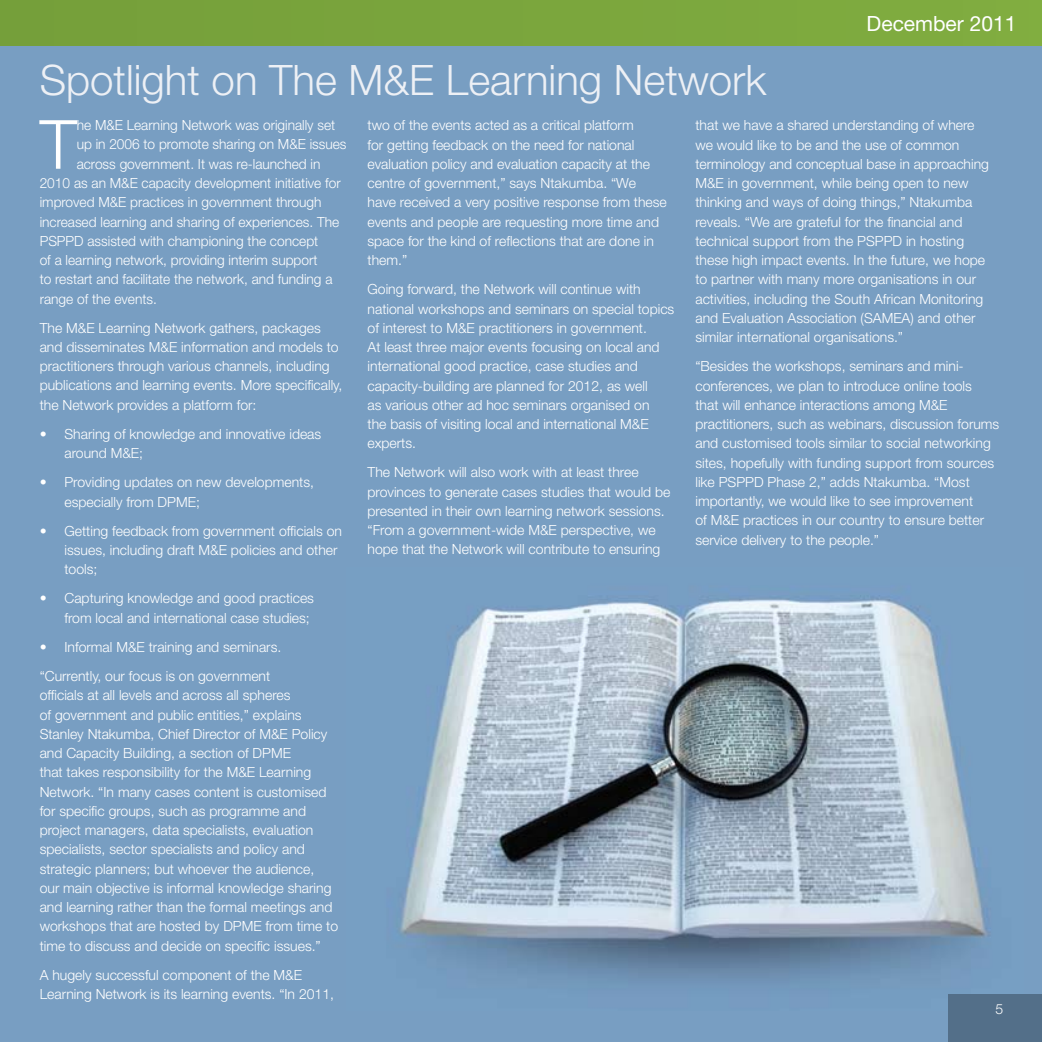
<style>
.page{position:relative;width:1042px;height:1042px;background:#fff}
.page>*{position:absolute;margin:0;border:0;box-sizing:border-box;transform-origin:0 0}
.t1{font:300 67.9px "Helvetica Neue LT Std";color:#fff}
.t2{font:300 42px "Helvetica Neue LT Std";color:#edf0f5}
.t3{font:21px "Helvetica Neue LT Std";color:#fff}
.t4{font:300 14px/19.2px "Helvetica Neue LT Std";color:#fff}
</style>
<div class="page">
<div style="left:0;top:47px;width:1042px;height:995px;background:#789ec2"></div>
<img style="left:398px;top:598px;width:625px;height:397px">
<div style="left:948px;top:995px;width:94px;height:47px;background:#536f89"></div>
<div style="left:0;top:0;width:1042px;height:45px;background:#7aa53d"></div>
<h2 class="t2" style="left:40px;top:54px;width:728px">Spotlight on The M&amp;E Learning Network</h2>
<h3 class="t3" style="left:866px;top:11px;width:151px">December 2011</h3>
<h1 class="t1" style="left:40px;top:103px;width:39px">T</h1>
<p class="t4" style="left:77px;top:115px;width:260px">he M&amp;E Learning Network was originally set</p>
<p class="t4" style="left:77px;top:135px;width:271px">up in 2006 to promote sharing on M&amp;E issues</p>
<p class="t4" style="left:77px;top:154px;width:245px">across government. It was re-launched in</p>
<p class="t4" style="left:40px;top:173px;width:302px">2010 as an M&amp;E capacity development initiative for</p>
<p class="t4" style="left:40px;top:192px;width:283px">improved M&amp;E practices in government through</p>
<p class="t4" style="left:40px;top:212px;width:301px">increased learning and sharing of experiences. The</p>
<p class="t4" style="left:40px;top:231px;width:280px">PSPPD assisted with championing the concept</p>
<p class="t4" style="left:40px;top:250px;width:279px">of a learning network, providing interim support</p>
<p class="t4" style="left:40px;top:269px;width:294px">to restart and facilitate the network, and funding a</p>
<p class="t4" style="left:40px;top:289px;width:119px">range of the events.</p>
<p class="t4" style="left:40px;top:318px;width:304px">The M&amp;E Learning Network gathers, packages and disseminates M&amp;E information and models to practitioners through various channels, including publications and learning events. More specifically, the Network provides a platform for:</p>
<p class="t4" style="left:64px;top:424px;width:258px;text-indent:-25px">• Sharing of knowledge and innovative ideas around M&amp;E;</p>
<p class="t4" style="left:64px;top:472px;width:251px;text-indent:-25px">• Providing updates on new developments, especially from DPME;</p>
<p class="t4" style="left:64px;top:521px;width:279px;text-indent:-25px">• Getting feedback from government officials on issues, including draft M&amp;E policies and other tools;</p>
<p class="t4" style="left:40px;top:588px;width:276px;text-align:right">• Capturing knowledge and good practices from local and international case studies;</p>
<p class="t4" style="left:40px;top:632px;width:243px;line-height:29.2px">• Informal M&amp;E training and seminars. “Currently, our focus is on government</p>
<p class="t4" style="left:40px;top:685px;width:300px">officials at all levels and across all spheres<br>of government and public entities,” explains Stanley Ntakumba, Chief Director of M&amp;E Policy and Capacity Building, a section of DPME<br>that takes responsibility for the M&amp;E Learning Network. “In many cases content is customised for specific groups, such as programme and project managers, data specialists, evaluation specialists, sector specialists and policy and strategic planners; but whoever the audience,<br>our main objective is informal knowledge sharing and learning rather than the formal meetings and workshops that are hosted by DPME from time to time to discuss and decide on specific issues.”</p>
<p class="t4" style="left:40px;top:965px;width:296px">A hugely successful component of the M&amp;E<br>Learning Network is its learning events. “In 2011,</p>
<p class="t4" style="left:367px;top:115px;width:301px">two of the events acted as a critical platform<br>for getting feedback on the need for national evaluation policy and evaluation capacity at the centre of government,” says Ntakumba. “We have received a very positive response from these events and people are requesting more time and space for the kind of reflections that are done in them.”</p>
<p class="t4" style="left:367px;top:279px;width:308px">Going forward, the Network will continue with national workshops and seminars on special topics of interest to M&amp;E practitioners in government.<br>At least three major events focusing on local and international good practice, case studies and capacity-building are planned for 2012, as well<br>as various other ad hoc seminars organised on<br>the basis of visiting local and international M&amp;E experts.</p>
<p class="t4" style="left:367px;top:462px;width:304px">The Network will also work with at least three provinces to generate cases studies that would be presented in their own learning network sessions. “From a government-wide M&amp;E perspective, we hope that the Network will contribute to ensuring</p>
<p class="t4" style="left:695px;top:115px;width:295px">that we have a shared understanding of where we would like to be and the use of common terminology and conceptual base in approaching M&amp;E in government, while being open to new thinking and ways of doing things,” Ntakumba reveals. “We are grateful for the financial and technical support from the PSPPD in hosting these high impact events. In the future, we hope to partner with many more organisations in our activities, including the South African Monitoring and Evaluation Association (SAMEA) and other similar international organisations.”</p>
<p class="t4" style="left:695px;top:356px;width:305px">“Besides the workshops, seminars and mini&shy;conferences, we plan to introduce online tools<br>that will enhance interactions among M&amp;E practitioners, such as webinars, discussion forums and customised tools similar to social networking sites, hopefully with funding support from sources like PSPPD Phase 2,” adds Ntakumba. “Most importantly, we would like to see improvement<br>of M&amp;E practices in our country to ensure better service delivery to the people.”</p>
<p class="t4" style="left:995px;top:998px;width:9px">5</p>
</div>
